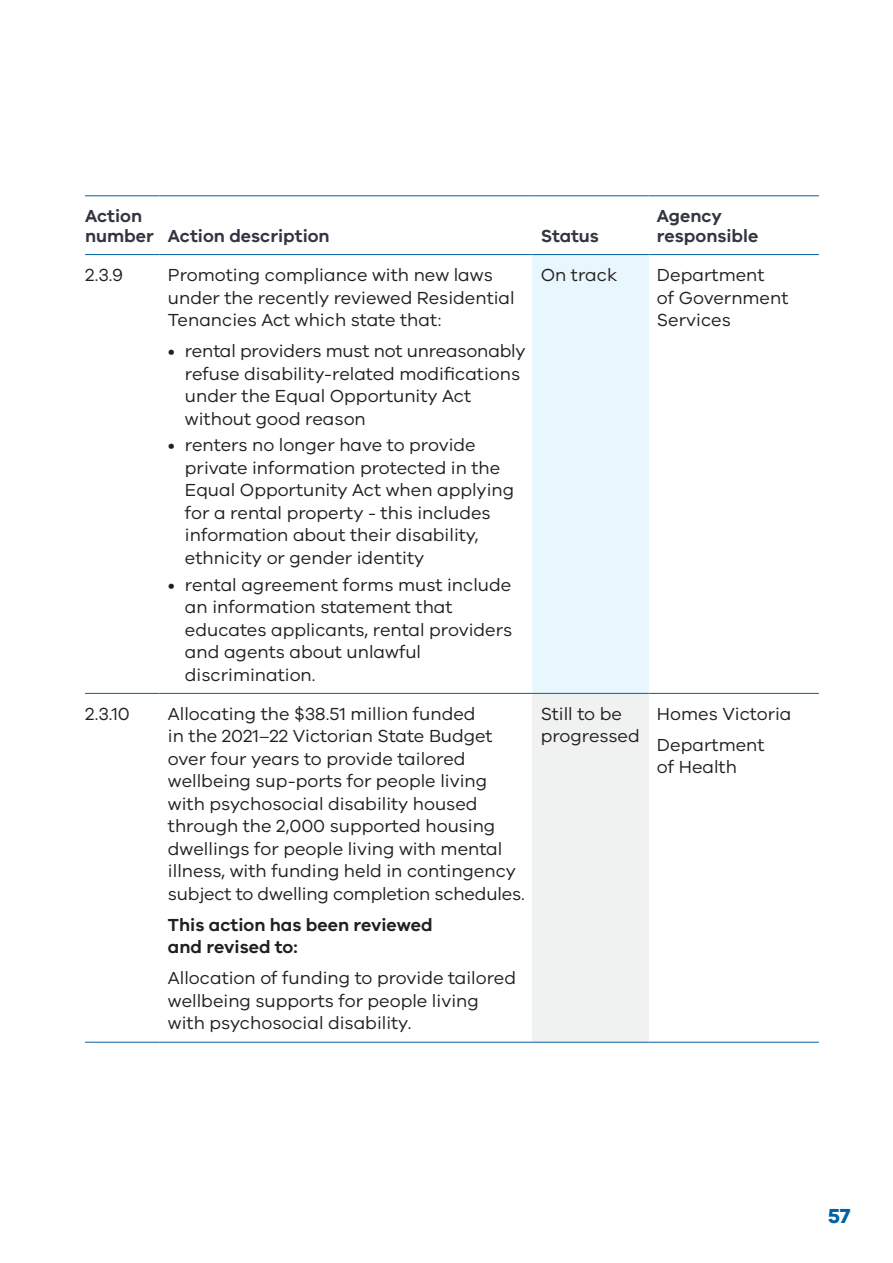
<style>
.page{position:relative;width:893px;height:1263px;background:#fff}
.page>*{position:absolute;margin:0;border:0;box-sizing:border-box;transform-origin:0 0}
.t1{font:700 21px "VIC";color:#0062a3}
.Body_Copy_12pt{font:18px/22.5px "VIC";color:#231f20}
.Heading_4_Text{font:600 18px/19.5px "VIC";color:#323640}
.Body_Copy_12pt-2{font:600 18px/22.5px "VIC";color:#231f20}
</style>
<div class="page">
<div style="left:532px;top:255px;width:116px;height:438px;background:#e8f6fd"></div>
<div style="left:532px;top:693px;width:116px;height:349px;background:#f0f2f1"></div>
<hr style="left:85px;top:196px;width:74px;height:1px;background:#0062a3">
<hr style="left:159px;top:196px;width:373px;height:1px;background:#0062a3">
<hr style="left:532px;top:196px;width:116px;height:1px;background:#0062a3">
<hr style="left:648px;top:196px;width:171px;height:1px;background:#0062a3">
<hr style="left:85px;top:254px;width:74px;height:1px;background:#0062a3">
<hr style="left:159px;top:254px;width:373px;height:1px;background:#0062a3">
<hr style="left:532px;top:254px;width:116px;height:1px;background:#0062a3">
<hr style="left:648px;top:254px;width:171px;height:1px;background:#0062a3">
<hr style="left:85px;top:1042px;width:74px;height:1px;background:#0062a3">
<hr style="left:159px;top:1042px;width:373px;height:1px;background:#0062a3">
<hr style="left:532px;top:1042px;width:116px;height:1px;background:#0062a3">
<hr style="left:648px;top:1042px;width:171px;height:1px;background:#0062a3">
<hr style="left:85px;top:693px;width:74px;height:1px;background:#0062a3">
<hr style="left:159px;top:693px;width:373px;height:1px;background:#0062a3">
<hr style="left:532px;top:693px;width:116px;height:1px;background:#0062a3">
<hr style="left:648px;top:693px;width:171px;height:1px;background:#0062a3">
<h4 class="Heading_4_Text" style="left:85px;top:206px;width:70px">Action number</h4>
<h4 class="Heading_4_Text" style="left:168px;top:225px;width:163px">Action description</h4>
<h4 class="Heading_4_Text" style="left:541px;top:225px;width:60px">Status</h4>
<h4 class="Heading_4_Text" style="left:657px;top:206px;width:103px">Agency responsible</h4>
<p class="Body_Copy_12pt" style="left:85px;top:263px;width:40px">2.3.9</p>
<p class="Body_Copy_12pt" style="left:168px;top:263px;width:348px">Promoting compliance with new laws under the recently reviewed Residential<br>Tenancies Act which state that:</p>
<p class="Body_Copy_12pt" style="left:185px;top:339px;width:342px;text-indent:-17px">• rental providers must not unreasonably refuse disability-related modifications under the Equal Opportunity Act without good reason</p>
<p class="Body_Copy_12pt" style="left:185px;top:433px;width:331px;text-indent:-17px">• renters no longer have to provide private information protected in the Equal Opportunity Act when applying for a rental property - this includes information about their disability, ethnicity or gender identity</p>
<p class="Body_Copy_12pt" style="left:185px;top:573px;width:329px;text-indent:-17px">• rental agreement forms must include an information statement that educates applicants, rental providers and agents about unlawful discrimination.</p>
<p class="Body_Copy_12pt" style="left:85px;top:702px;width:46px">2.3.10</p>
<p class="Body_Copy_12pt" style="left:168px;top:702px;width:358px">Allocating the $38.51 million funded<br>in the 2021–22 Victorian State Budget over four years to provide tailored wellbeing sup-ports for people living with psychosocial disability housed through the 2,000 supported housing dwellings for people living with mental illness, with funding held in contingency subject to dwelling completion schedules.</p>
<p class="Body_Copy_12pt-2" style="left:168px;top:913px;width:266px">This action has been reviewed and revised to:</p>
<p class="Body_Copy_12pt" style="left:168px;top:966px;width:350px">Allocation of funding to provide tailored wellbeing supports for people living with psychosocial disability.</p>
<p class="Body_Copy_12pt" style="left:541px;top:263px;width:78px">On track</p>
<p class="Body_Copy_12pt" style="left:657px;top:263px;width:133px">Department<br>of Government<br>Services</p>
<p class="Body_Copy_12pt" style="left:541px;top:702px;width:101px">Still to be progressed</p>
<p class="Body_Copy_12pt" style="left:657px;top:702px;width:136px">Homes Victoria</p>
<p class="Body_Copy_12pt" style="left:657px;top:733px;width:109px">Department of Health</p>
<p class="t1" style="left:828px;top:1202px;width:24px">57</p>
</div>
